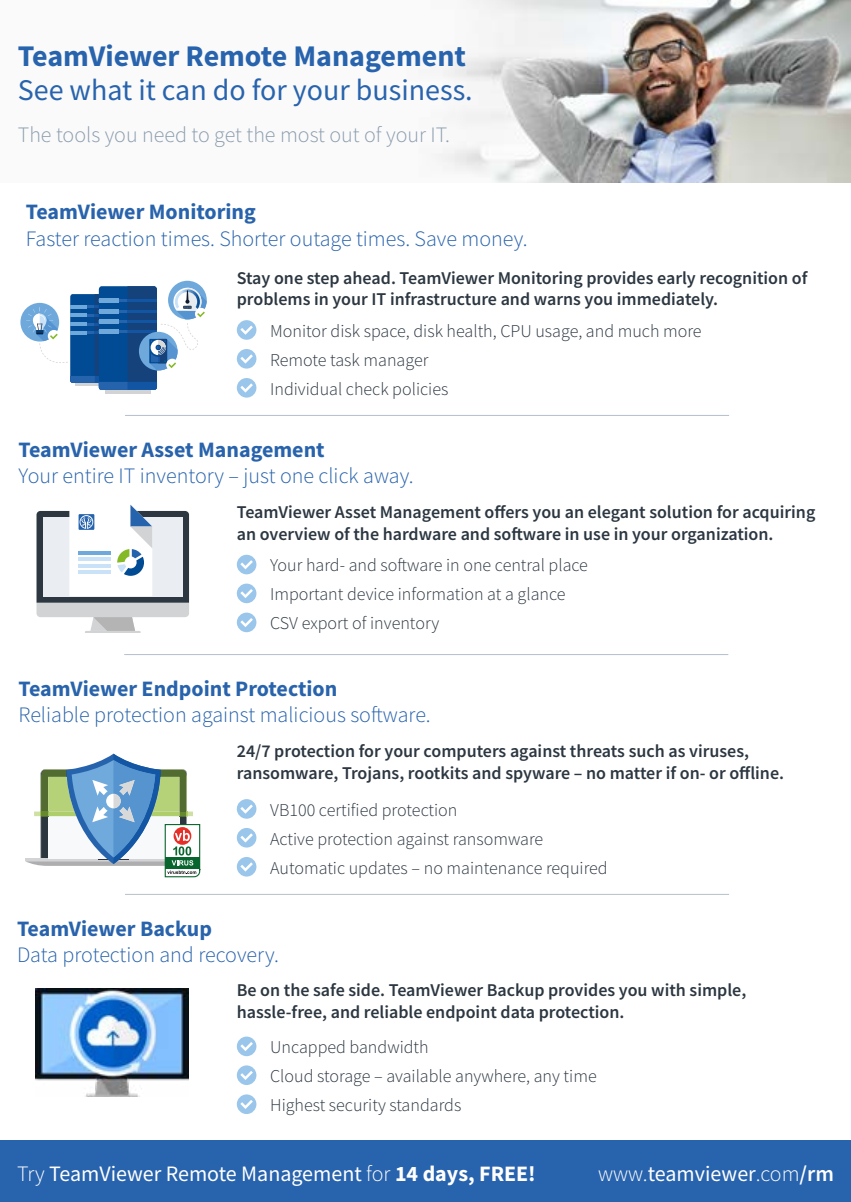
<style>
.page{position:relative;width:851px;height:1202px;background:#fff}
.page>*{position:absolute;margin:0;border:0;box-sizing:border-box;transform-origin:0 0}
.t1{font:30px "Source Sans Pro";color:#2863ad}
.t2{font:700 30px "Source Sans Pro";color:#2863ad}
.t3{font:300 22px "Source Sans Pro";color:#2863ac}
.t4{font:700 22px "Source Sans Pro";color:#2863ac}
.t5{font:22px "Source Sans Pro";color:#fff}
.t6{font:300 22px "Source Sans Pro";color:#8b9dae}
.t7{font:600 18px/21.6px "Source Sans Pro";color:#2c3741}
.t8{font:300 18px/29px "Source Sans Pro";color:#2c3741}
.s1{font-weight:300}
.s2{font-weight:700}
.s3{font-weight:600}
</style>
<div class="page">
<hr style="left:125px;top:415px;width:604px;height:1px;background:#8b9dae">
<hr style="left:124px;top:654px;width:604px;height:1px;background:#8b9dae">
<hr style="left:125px;top:894px;width:604px;height:1px;background:#8b9dae">
<div style="left:105px;top:388px;width:46px;height:5px;background:#d2d3d5"></div>
<svg style="left:20px;top:303px;width:39px;height:39px"></svg>
<div style="left:168px;top:281px;width:39px;height:38px;background:#6fa9dc;border-radius:50%"></div>
<svg style="left:26px;top:286px;width:181px;height:104px"></svg>
<svg style="left:36px;top:505px;width:153px;height:128px"></svg>
<img style="left:36px;top:989px;width:152px;height:107px">
<img style="left:433px;top:0;width:417px;height:182px">
<div style="left:237px;top:320px;width:19px;height:20px;background:#9ac6eb;border-radius:50%"></div>
<svg style="left:240px;top:326px;width:13px;height:9px"></svg>
<div style="left:237px;top:349px;width:19px;height:20px;background:#9ac6eb;border-radius:50%"></div>
<svg style="left:240px;top:354px;width:13px;height:10px"></svg>
<div style="left:237px;top:378px;width:19px;height:20px;background:#9ac6eb;border-radius:50%"></div>
<svg style="left:240px;top:383px;width:13px;height:10px"></svg>
<div style="left:237px;top:555px;width:19px;height:19px;background:#9ac6eb;border-radius:50%"></div>
<svg style="left:240px;top:560px;width:13px;height:9px"></svg>
<div style="left:237px;top:799px;width:19px;height:20px;background:#9ac6eb;border-radius:50%"></div>
<svg style="left:240px;top:804px;width:13px;height:10px"></svg>
<div style="left:237px;top:1037px;width:19px;height:19px;background:#9ac6eb;border-radius:50%"></div>
<svg style="left:240px;top:1042px;width:13px;height:9px"></svg>
<div style="left:237px;top:584px;width:19px;height:19px;background:#9ac6eb;border-radius:50%"></div>
<svg style="left:240px;top:589px;width:13px;height:9px"></svg>
<div style="left:237px;top:828px;width:19px;height:19px;background:#9ac6eb;border-radius:50%"></div>
<svg style="left:240px;top:833px;width:13px;height:9px"></svg>
<div style="left:237px;top:1065px;width:19px;height:20px;background:#9ac6eb;border-radius:50%"></div>
<svg style="left:240px;top:1071px;width:13px;height:9px"></svg>
<div style="left:237px;top:613px;width:19px;height:19px;background:#9ac6eb;border-radius:50%"></div>
<svg style="left:240px;top:618px;width:13px;height:9px"></svg>
<div style="left:237px;top:857px;width:19px;height:19px;background:#9ac6eb;border-radius:50%"></div>
<svg style="left:240px;top:862px;width:13px;height:10px"></svg>
<div style="left:237px;top:1094px;width:19px;height:20px;background:#9ac6eb;border-radius:50%"></div>
<svg style="left:240px;top:1100px;width:13px;height:9px"></svg>
<div style="left:0;top:1141px;width:850px;height:61px;background:#2863ad"></div>
<svg style="left:25px;top:754px;width:175px;height:123px"></svg>
<h1 class="t2" style="left:18px;top:36px;width:449px">TeamViewer Remote Management</h1>
<h1 class="t1" style="left:18px;top:71px;width:456px">See what it can do for your business.</h1>
<p class="t6" style="left:18px;top:121px;width:433px">The tools you need to get the most out of your IT.</p>
<p class="t4" style="left:26px;top:197px;width:231px">TeamViewer Monitoring</p>
<p class="t3" style="left:26px;top:225px;width:503px">Faster reaction times. Shorter outage times. Save money.</p>
<p class="t7" style="left:237px;top:267px;width:572px">Stay one step ahead. TeamViewer Monitoring provides early recognition of problems in your IT infrastructure and warns you immediately.</p>
<p class="t8" style="left:270px;top:316px;width:433px">Monitor disk space, disk health, CPU usage, and much more<br>Remote task manager<br>Individual check policies</p>
<p class="t4" style="left:19px;top:435px;width:307px">TeamViewer Asset Management</p>
<p class="t3" style="left:19px;top:462px;width:396px">Your entire IT inventory – just one click away.</p>
<p class="t7" style="left:237px;top:501px;width:580px">TeamViewer Asset Management offers you an elegant solution for acquiring an overview of the hardware and software in use in your organization.</p>
<p class="t8" style="left:270px;top:551px;width:319px">Your hard- and software in one central place</p>
<p class="t8" style="left:270px;top:580px;width:297px">Important device information at a glance</p>
<p class="t8" style="left:270px;top:609px;width:170px">CSV export of inventory</p>
<p class="t4" style="left:19px;top:674px;width:320px">TeamViewer Endpoint Protection</p>
<p class="t3" style="left:19px;top:702px;width:413px">Reliable protection against malicious software.</p>
<p class="t7" style="left:237px;top:740px;width:548px">24/7 protection for your computers against threats such as viruses, ransomware, Trojans, rootkits and spyware – no matter if on- or offline.</p>
<p class="t8" style="left:270px;top:795px;width:189px">VB100 certified protection</p>
<p class="t8" style="left:270px;top:824px;width:275px">Active protection against ransomware</p>
<p class="t8" style="left:270px;top:853px;width:339px">Automatic updates – no maintenance required</p>
<p class="t4" style="left:17px;top:914px;width:196px">TeamViewer Backup</p>
<p class="t3" style="left:17px;top:941px;width:263px">Data protection and recovery.</p>
<p class="t7" style="left:237px;top:979px;width:511px">Be on the safe side. TeamViewer Backup provides you with simple, hassle-free, and reliable endpoint data protection.</p>
<p class="t8" style="left:270px;top:1033px;width:160px">Uncapped bandwidth</p>
<p class="t8" style="left:270px;top:1062px;width:328px">Cloud storage – available anywhere, any time</p>
<p class="t8" style="left:270px;top:1091px;width:193px">Highest security standards</p>
<p class="t5" style="left:17px;top:1159px;width:520px"><span class="s1">Try</span> TeamViewer Remote Management <span class="s1">for</span> <span class="s2">14 days, FREE!</span></p>
<p class="t5" style="left:598px;top:1159px;width:237px"><span class="s1">www.</span>teamviewer<span class="s1">.com</span><span class="s3">/rm</span></p>
</div>
